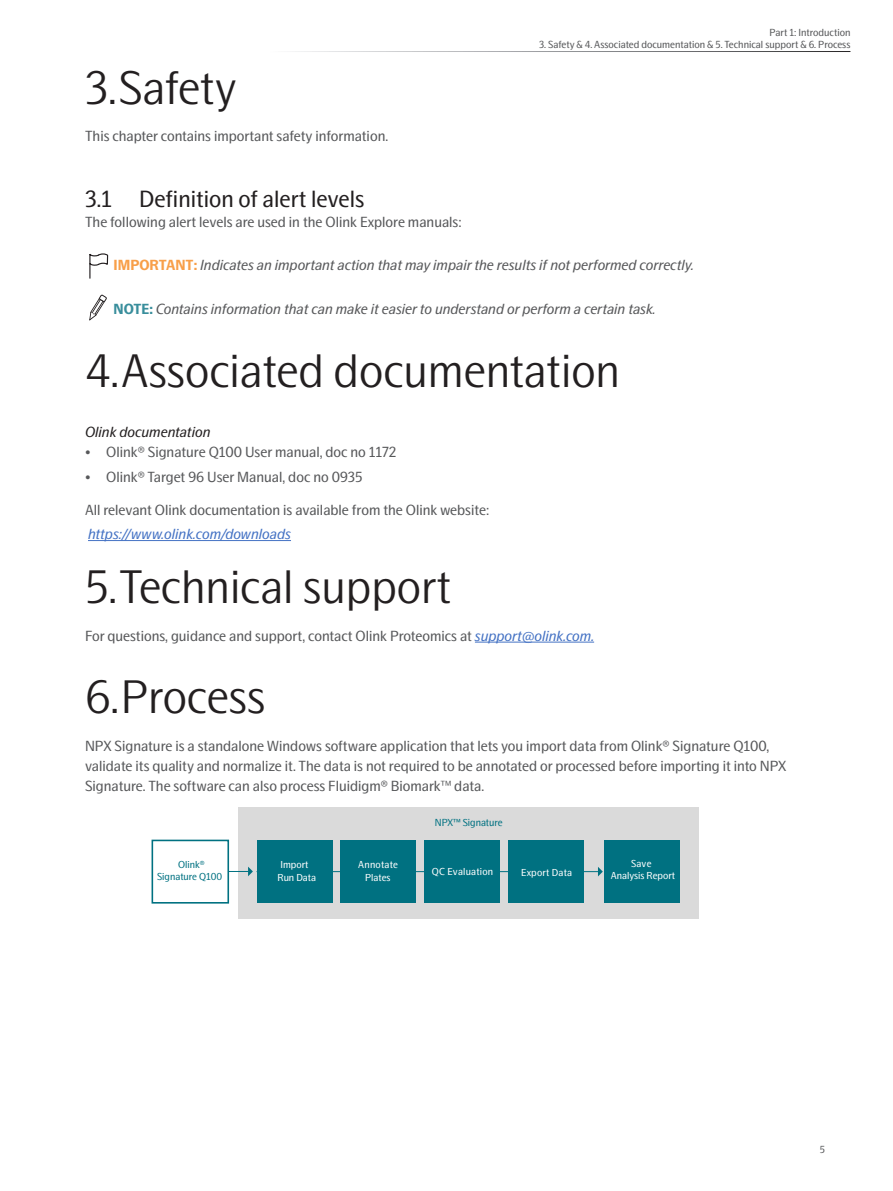
<style>
.page{position:relative;width:893px;height:1191px;background:#fff}
.page>*{position:absolute;margin:0;border:0;box-sizing:border-box;transform-origin:0 0}
.t1{font:300 48px "Swedish Gothic";color:#231f20}
.t2{font:24px "Swedish Gothic";color:#231f20}
.Body{font:15px/20.2px "Swedish Gothic";color:#57585a}
.Important{font:italic 15px "Swedish Gothic";color:#57585a}
.Note{font:italic 15px "Swedish Gothic";color:#57585a}
.Body-2{font:italic 15px "Swedish Gothic";color:#4472c4}
.Subhead_4{font:italic 15px "Swedish Gothic";color:#231f20}
.Pagina{font:10.5px "Swedish Gothic";color:#57585a}
.t3{font:10.35px/11.6px "Swedish Gothic";color:#fff;text-align:center}
.t4{font:10.35px/12px "Swedish Gothic";color:#007181;text-align:center}
.t5{font:10.35px "Swedish Gothic";letter-spacing:.02em;color:#fff}
.s1{font-weight:700;font-style:normal;color:#f89f49}
.s2{font-weight:700;font-style:normal;color:#398e9c}
.s3{font-style:italic;color:#4472c4}
.s4{font-weight:100}
</style>
<div class="page">
<hr style="left:88px;top:540px;width:203px;height:1px;background:#4472c4">
<hr style="left:475px;top:641px;width:119px;height:1px;background:#4472c4">
<div style="left:238px;top:807px;width:460px;height:111px;background:#dadada"></div>
<hr style="left:257px;top:871px;width:342px;height:1px;background:#007181">
<svg style="left:598px;top:867px;width:5px;height:9px"></svg>
<div style="left:152px;top:839px;width:77px;height:64px;border:2px solid #007181"></div>
<div style="left:257px;top:840px;width:75px;height:62px;background:#007181"></div>
<div style="left:340px;top:840px;width:76px;height:62px;background:#007181"></div>
<div style="left:424px;top:840px;width:76px;height:62px;background:#007181"></div>
<div style="left:508px;top:840px;width:76px;height:62px;background:#007181"></div>
<div style="left:604px;top:840px;width:76px;height:62px;background:#007181"></div>
<svg style="left:228px;top:866px;width:25px;height:10px"></svg>
<svg style="left:89px;top:253px;width:19px;height:25px"></svg>
<svg style="left:89px;top:295px;width:18px;height:25px"></svg>
<p class="t1" style="left:85px;top:60px;width:153px">3.Safety</p>
<p class="Body" style="left:85px;top:126px;width:305px">This chapter contains important safety information.</p>
<p class="Pagina" style="left:770px;top:26px;width:82px">Part 1: Introduction</p>
<p class="Pagina" style="left:539px;top:39px;width:313px">3. Safety &amp; 4. Associated documentation &amp; 5. Technical support &amp; 6. Process</p>
<p class="t2" style="left:85px;top:185px;width:281px">3.1 Definition of alert levels</p>
<p class="Body" style="left:85px;top:211px;width:378px">The following alert levels are used in the Olink Explore manuals:</p>
<p class="Important" style="left:114px;top:257px;width:582px"><span class="s1">IMPORTANT:</span> Indicates an important action that may impair the results if not performed correctly.</p>
<p class="Note" style="left:114px;top:300px;width:544px"><span class="s2">NOTE:</span> Contains information that can make it easier to understand or perform a certain task.</p>
<p class="t1" style="left:85px;top:343px;width:536px">4.Associated documentation</p>
<p class="Subhead_4" style="left:85px;top:423px;width:127px">Olink documentation</p>
<p class="Body" style="left:85px;top:441px;width:313px">• Olink® Signature Q100 User manual, doc no 1172</p>
<p class="Body" style="left:85px;top:466px;width:279px">• Olink® Target 96 User Manual, doc no 0935</p>
<p class="Body" style="left:85px;top:499px;width:406px">All relevant Olink documentation is available from the Olink website:</p>
<p class="Body-2" style="left:88px;top:525px;width:204px">https://www.olink.com/downloads</p>
<p class="t1" style="left:85px;top:559px;width:368px">5.Technical support</p>
<p class="Body" style="left:85px;top:625px;width:511px">For questions, guidance and support, contact Olink Proteomics at <span class="s3">support@olink.com.</span></p>
<p class="t1" style="left:85px;top:669px;width:182px">6.Process</p>
<p class="Body" style="left:85px;top:735px;width:703px">NPX Signature is a standalone Windows software application that lets you import data from Olink® Signature Q100, validate its quality and normalize it. The data is not required to be annotated or processed before importing it into NPX<br>Signature. The software can also process Fluidigm® Biomark<span class="s4">™</span> data.</p>
<p class="t4" style="left:435px;top:816px;width:69px">NPX™ Signature</p>
<p class="t4" style="left:157px;top:858px;width:67px">Olink®<br>Signature Q100</p>
<p class="t5" style="left:432px;top:865px;width:63px">QC Evaluation</p>
<p class="t5" style="left:521px;top:866px;width:52px">Export Data</p>
<p class="t3" style="left:611px;top:857px;width:66px">Save<br>Analysis Report</p>
<p class="t3" style="left:278px;top:857px;width:40px;line-height:13.4px;text-align:left">Import<br>Run Data</p>
<p class="t3" style="left:358px;top:858px;width:41px;line-height:12.8px">Annotate<br>Plates</p>
<p class="Pagina" style="left:820px;top:1143px;width:7px">5</p>
</div>
